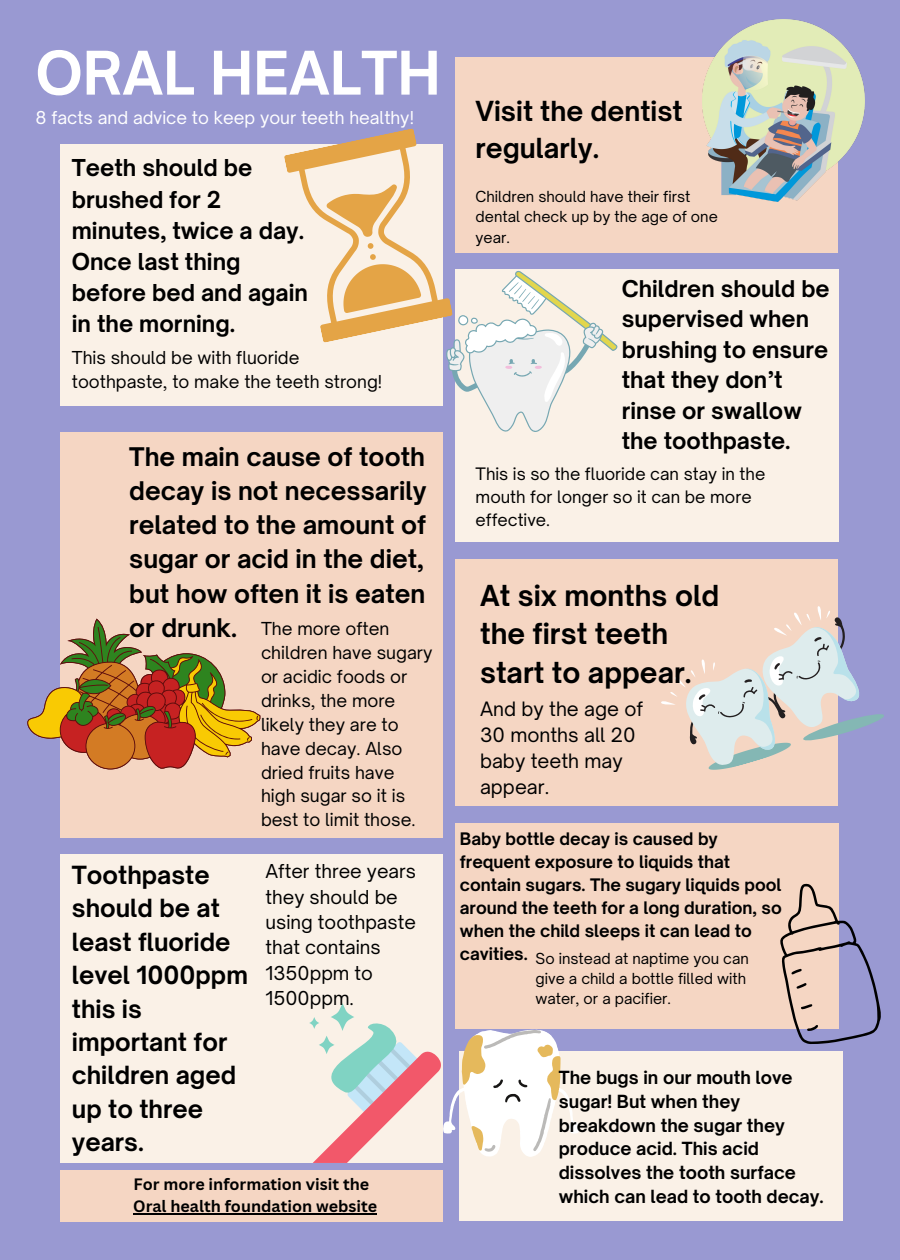
<style>
.page{position:relative;width:900px;height:1260px;background:#9999d2}
.page>*{position:absolute;margin:0;border:0;box-sizing:border-box;transform-origin:0 0}
.t1{font:700 57.5px "Open Sauce One";color:#fff}
.t2{font:700 27.69px/38.6px "Open Sauce One";color:#000}
.t3{font:700 26.44px/37px "Open Sauce One";color:#000}
.t4{font:700 24.56px/34.2px "Open Sauce One";color:#000;text-align:justify}
.t5{font:700 24px/33.4px "Open Sauce One";color:#000}
.t6{font:700 22.31px/31.1px "Open Sauce One";color:#000}
.t7{font:700 22.06px/30.5px "Open Sauce One";color:#000}
.t8{font:18.94px/26.2px "Open Sauce One";color:#000}
.t9{font:18.38px/25.4px "Open Sauce One";color:#000}
.t10{font:700 17.38px/23.9px "Open Sauce One";color:#000}
.t11{font:17.12px/23.9px "Open Sauce One";color:#000}
.t12{font:17.06px/23.9px "Open Sauce One";color:#000}
.t13{font:17px "Open Sauce One";color:#fff}
.t14{font:700 16.5px/23.1px "Open Sauce One";color:#000}
.t15{font:16.44px/23px "Open Sauce One";color:#000}
.t16{font:700 16.06px "Canva Sans";color:#000}
.t17{font:14.56px/20.4px "Open Sauce One";color:#000}
</style>
<div class="page">
<div style="left:60px;top:144px;width:383px;height:262px;background:#faf1e7"></div>
<div style="left:456px;top:57px;width:382px;height:196px;background:#f5d6c3"></div>
<div style="left:456px;top:270px;width:383px;height:272px;background:#faf1e7"></div>
<div style="left:60px;top:433px;width:383px;height:405px;background:#f5d6c3"></div>
<div style="left:60px;top:855px;width:383px;height:308px;background:#faf1e7"></div>
<div style="left:456px;top:560px;width:382px;height:246px;background:#f5d6c3"></div>
<div style="left:456px;top:823px;width:383px;height:205px;background:#f5d6c3"></div>
<img style="left:703px;top:20px;width:162px;height:181px">
<svg style="left:27px;top:619px;width:234px;height:151px"></svg>
<svg style="left:284px;top:128px;width:334px;height:306px"></svg>
<svg style="left:661px;top:606px;width:223px;height:164px"></svg>
<div style="left:460px;top:1051px;width:383px;height:170px;background:#faf1e7"></div>
<div style="left:60px;top:1170px;width:383px;height:51px;background:#f5d6c3"></div>
<svg style="left:780px;top:884px;width:101px;height:160px"></svg>
<svg style="left:309px;top:1003px;width:270px;height:160px"></svg>
<hr style="left:133px;top:1213px;width:244px;height:2px;background:#000">
<h1 class="t1" style="left:36px;top:37px;width:407px">ORAL HEALTH</h1>
<p class="t13" style="left:36px;top:107px;width:380px">8 facts and advice to keep your teeth healthy!</p>
<h2 class="t6" style="left:72px;top:152px;width:238px">Teeth should be brushed for 2 minutes, twice a day.<br>Once last thing before bed and again in the morning.</h2>
<p class="t12" style="left:72px;top:346px;width:312px">This should be with fluoride toothpaste, to make the teeth strong!</p>
<h3 class="t4" style="left:129px;top:439px;width:299px">The main cause of tooth decay is not necessarily related to the amount of sugar or acid in the diet, but how often it is eaten or drunk.</h3>
<h6 class="t11" style="left:261px;top:617px;width:173px">The more often children have sugary or acidic foods or drinks, the more likely they are to have decay. Also dried fruits have high sugar so it is best to limit those.</h6>
<p class="t5" style="left:72px;top:858px;width:178px">Toothpaste should be at least fluoride level 1000ppm this is important for children aged up to three years.</p>
<h3 class="t9" style="left:266px;top:859px;width:152px">After three years they should be using toothpaste that contains<br>1350ppm to<br>1500ppm.</h3>
<p class="t16" style="left:134px;top:1173px;width:237px">For more information visit the</p>
<p class="t16" style="left:133px;top:1195px;width:245px">Oral health foundation website</p>
<p class="t3" style="left:476px;top:92px;width:209px">Visit the dentist regularly.</p>
<h4 class="t17" style="left:476px;top:186px;width:244px">Children should have their first dental check up by the age of one year.</h4>
<p class="t7" style="left:622px;top:273px;width:209px">Children should be supervised when brushing to ensure that they don’t rinse or swallow the toothpaste.</p>
<p class="t15" style="left:476px;top:462px;width:291px">This is so the fluoride can stay in the mouth for longer so it can be more effective.</p>
<h6 class="t2" style="left:480px;top:576px;width:241px">At six months old the first teeth start to appear.</h6>
<h2 class="t8" style="left:480px;top:695px;width:165px">And by the age of<br>30 months all 20 baby teeth may appear.</h2>
<h6 class="t14" style="left:460px;top:827px;width:323px">Baby bottle decay is caused by frequent exposure to liquids that contain sugars. The sugary liquids pool around the teeth for a long duration, so when the child sleeps it can lead to cavities.</h6>
<p class="t17" style="left:536px;top:948px;width:215px">So instead at naptime you can give a child a bottle filled with water, or a pacifier.</p>
<h3 class="t10" style="left:559px;top:1065px;width:267px">The bugs in our mouth love sugar! But when they breakdown the sugar they produce acid. This acid dissolves the tooth surface which can lead to tooth decay.</h3>
</div>
